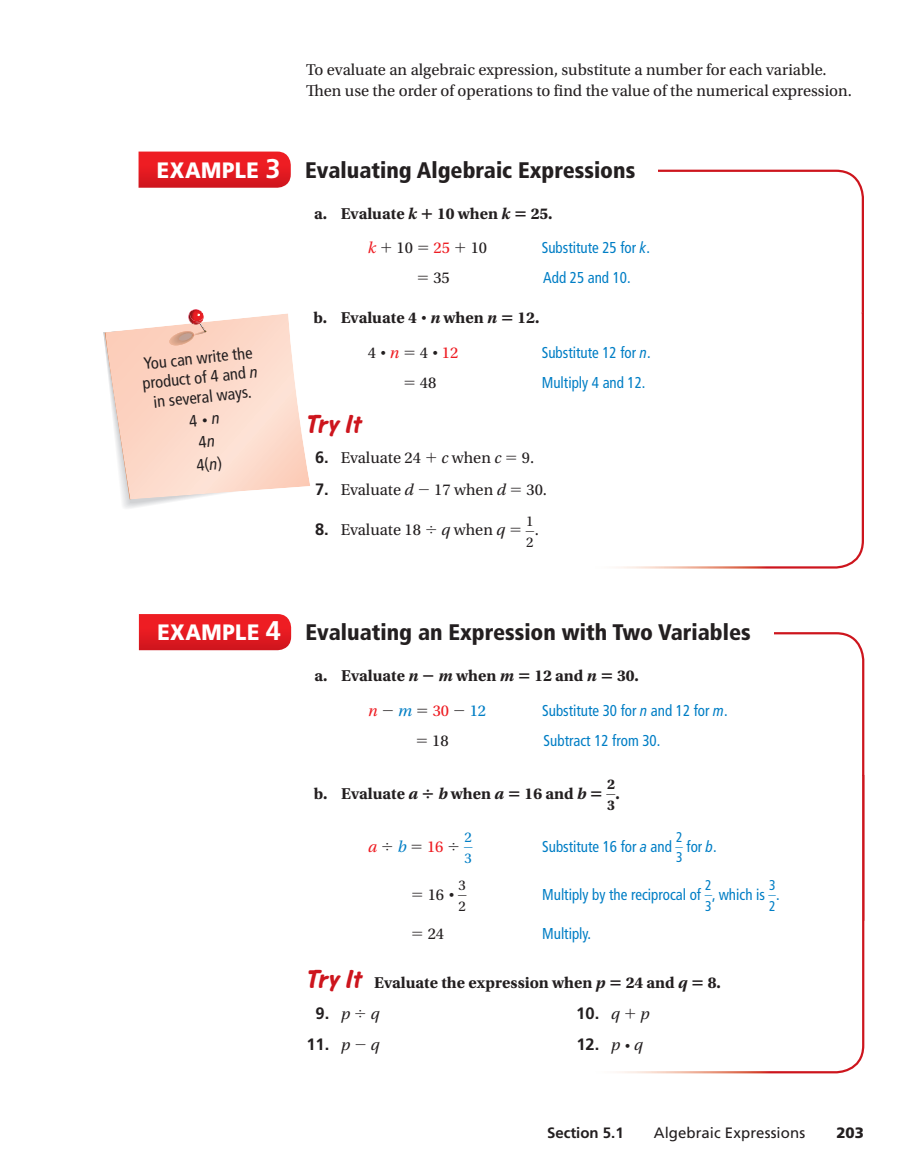
<style>
.page{position:relative;width:918px;height:1175px;background:#fff}
.page>*{position:absolute;margin:0;border:0;box-sizing:border-box;transform-origin:0 0}
.t1{font:italic 700 27px "One Stroke Script Com";color:#cd151d}
.t2{font:900 condensed 22.5px "Frutiger LT Std";color:#231f20}
.t3{font:16.5px/21px "Utopia Std";color:#231f20}
.t4{font:700 16.5px/34.5px "Utopia Std";color:#231f20}
.t5{font:condensed 16.5px/19.5px "Frutiger LT Std";color:#231f20;text-align:center}
.t6{font:700 16.5px "Frutiger LT Std";color:#231f20}
.t7{font:16.5px "Utopia Std";color:#ee1d23}
.t8{font:condensed 15.75px "Frutiger LT Std";color:#007ec5;scale:.95 1}
.t9{font:15px "Frutiger LT Std";letter-spacing:.01em;color:#231f20}
.t10{font:700 15px "Frutiger LT Std";color:#231f20}
.t11{font:900 15px "Frutiger LT Std";color:#231f20}
.t12{font:14.85px/21.3px "Utopia Std";color:#231f20}
.t13{font:700 14.85px/21.3px "Utopia Std";color:#231f20}
.t14{font:14.85px/21.3px "Utopia Std";color:#007ec5}
.t15{font:condensed 14.1px/20.2px "Frutiger LT Std";color:#007ec5;scale:.95 1}
.s1{font-stretch:normal;font-size:22.35px;color:#fff}
.s2{font-weight:700;font-stretch:normal;font-size:27px;color:#fff}
.s3{font-style:italic}
.s4{font-weight:400;font-style:italic;color:#ee1d23}
.s5{font-weight:400}
.s6{font-weight:400;color:#ee1d23}
.s7{font-family:"Frutiger LT Pro";font-style:italic}
.s8{font-family:"Frutiger LT Std";font-weight:700}
.s9{font-weight:400;font-style:italic;color:#007ec5}
.s10{font-weight:400;color:#007ec5}
.s11{font-style:italic;color:#007ec5}
.s12{font-family:"One Stroke Script Com";font-style:italic;font-size:27px;color:#cd151d}
.s13{font-family:"Utopia Std";font-weight:400;font-style:italic}
</style>
<div class="page">
<svg style="left:658px;top:169px;width:206px;height:141px"></svg>
<svg style="left:616px;top:310px;width:248px;height:259px"></svg>
<svg style="left:139px;top:152px;width:152px;height:36px;background:#e41f25"></svg>
<svg style="left:774px;top:632px;width:91px;height:140px"></svg>
<svg style="left:617px;top:772px;width:248px;height:302px"></svg>
<svg style="left:139px;top:614px;width:152px;height:36px;background:#e41d24"></svg>
<svg style="left:104px;top:309px;width:206px;height:199px"></svg>
<svg style="left:617px;top:980px;width:4px;height:5px"></svg>
<svg style="left:693px;top:980px;width:10px;height:5px"></svg>
<svg style="left:625px;top:1008px;width:10px;height:10px"></svg>
<p class="t3" style="left:306px;top:60px;width:547px">To evaluate an algebraic expression, substitute a number for each variable.<br>Then use the order of operations to find the value of the numerical expression.</p>
<h2 class="t2" style="left:157px;top:161px;width:480px"><span class="s1">EXAMPLE</span> <span class="s2">3</span> Evaluating Algebraic Expressions</h2>
<p class="t4" style="left:368px;top:197px;width:186px;text-indent:-54px">a. Evaluate <span class="s3">k</span> 10 when <span class="s3">k</span> 25. <span class="s4">k</span> <span class="s5">10</span> <span class="s6">25</span> <span class="s5">10</span></p>
<p class="t8" style="left:542px;top:241px;width:115px">Substitute 25 for <span class="s7">k</span>.</p>
<p class="t5" style="left:140px;top:355px;width:117px;rotate:-6deg">You can write the product of 4 and <span class="s7">n </span>in several ways.</p>
<p class="t5" style="left:188px;top:411px;width:32px;line-height:22.5px;text-align:left;rotate:-6deg">4 ⋅<span class="s7">n<br></span>4<span class="s7">n<br></span>4(<span class="s7">n</span>)</p>
<p class="t3" style="left:433px;top:269px;width:18px">35</p>
<p class="t8" style="left:543px;top:271px;width:94px">Add 25 and 10.</p>
<p class="t4" style="left:368px;top:302px;width:173px;text-indent:-54px">b. Evaluate 4 ⋅<span class="s3">n</span> when <span class="s3">n</span> 12.<br><span class="s5">4</span> ⋅<span class="s4">n</span> <span class="s5">4</span> ⋅<span class="s6">12</span></p>
<p class="t8" style="left:542px;top:346px;width:116px">Substitute 12 for <span class="s7">n</span>.</p>
<p class="t3" style="left:420px;top:374px;width:18px">48</p>
<p class="t8" style="left:542px;top:376px;width:111px">Multiply 4 and 12.</p>
<h1 class="t1" style="left:305px;top:408px;width:63px">Try It</h1>
<p class="t3" style="left:315px;top:449px;width:221px"><span class="s8">6.</span> Evaluate 24 <span class="s3">c</span> when <span class="s3">c</span> 9.</p>
<p class="t3" style="left:315px;top:480px;width:233px"><span class="s8">7.</span> Evaluate <span class="s3">d</span> − 17 when <span class="s3">d</span> 30.</p>
<p class="t3" style="left:315px;top:521px;width:192px"><span class="s8">8.</span> Evaluate 18 <span class="s3">q</span> when <span class="s3">q</span></p>
<p class="t12" style="left:526px;top:511px;width:9px">1<br>2</p>
<p class="t3" style="left:535px;top:521px;width:6px">.</p>
<h2 class="t2" style="left:157px;top:623px;width:595px"><span class="s1">EXAMPLE</span> <span class="s2">4</span> Evaluating an Expression with Two Variables</h2>
<p class="t4" style="left:368px;top:660px;width:272px;text-indent:-54px">a. Evaluate <span class="s3">n</span> − <span class="s3">m</span> when <span class="s3">m</span> 12 and <span class="s3">n</span> 30. <span class="s4">n</span>−<span class="s9">m</span> <span class="s6">30</span>−<span class="s10">12</span></p>
<p class="t8" style="left:542px;top:704px;width:197px">Substitute 30 for <span class="s7">n</span> and 12 for <span class="s7">m</span>.</p>
<p class="t3" style="left:432px;top:731px;width:18px">18</p>
<p class="t8" style="left:544px;top:734px;width:124px">Subtract 12 from 30.</p>
<p class="t4" style="left:314px;top:777px;width:274px">b. Evaluate <span class="s3">a b</span> when <span class="s3">a</span> 16 and <span class="s3">b</span></p>
<p class="t13" style="left:607px;top:774px;width:9px">2<br>3</p>
<p class="t4" style="left:616px;top:777px;width:6px">.</p>
<p class="t7" style="left:368px;top:840px;width:77px"><span class="s3">a</span><span class="s11">b</span>16</p>
<p class="t14" style="left:465px;top:827px;width:9px">2<br>3</p>
<p class="t8" style="left:542px;top:839px;width:138px">Substitute 16 for <span class="s7">a</span> and</p>
<p class="t15" style="left:676px;top:828px;width:8px">2<br>3</p>
<p class="t8" style="left:687px;top:839px;width:33px">for <span class="s7">b</span>.</p>
<p class="t3" style="left:428px;top:885px;width:31px">16 ⋅</p>
<p class="t12" style="left:458px;top:875px;width:9px">3<br>2</p>
<p class="t8" style="left:542px;top:887px;width:169px">Multiply by the reciprocal of</p>
<p class="t15" style="left:705px;top:876px;width:8px">2<br>3</p>
<p class="t8" style="left:712px;top:887px;width:57px">, which is</p>
<p class="t15" style="left:769px;top:876px;width:8px">3<br>2</p>
<p class="t8" style="left:776px;top:887px;width:5px">.</p>
<p class="t3" style="left:428px;top:924px;width:18px">24</p>
<p class="t8" style="left:542px;top:927px;width:53px">Multiply.</p>
<p class="t4" style="left:305px;top:966px;width:417px"><span class="s12">Try It</span> Evaluate the expression when <span class="s3">p</span> 24 and <span class="s3">q</span> 8.</p>
<p class="t6" style="left:315px;top:1006px;width:66px">9. <span class="s13">p q</span></p>
<p class="t6" style="left:576px;top:1006px;width:75px">10. <span class="s13">q p</span></p>
<p class="t6" style="left:306px;top:1038px;width:75px">11. <span class="s13">p</span>−<span class="s13">q</span></p>
<p class="t6" style="left:576px;top:1038px;width:68px">12. <span class="s13">p</span>⋅<span class="s13">q</span></p>
<p class="t10" style="left:547px;top:1126px;width:78px">Section 5.1</p>
<p class="t9" style="left:654px;top:1126px;width:153px">Algebraic Expressions</p>
<p class="t11" style="left:836px;top:1126px;width:29px">203</p>
</div>
